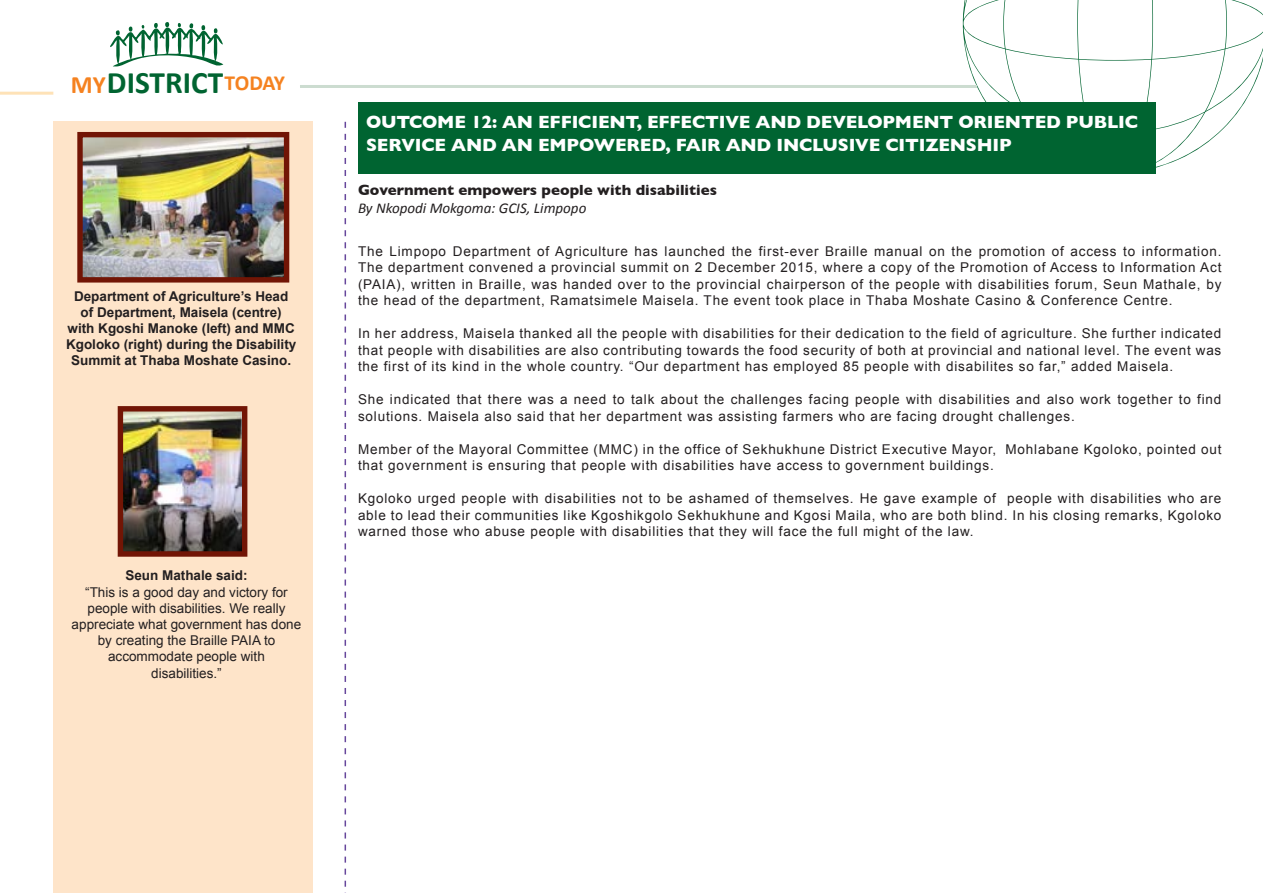
<style>
.page{position:relative;width:1263px;height:893px;background:#fff}
.page>*{position:absolute;margin:0;border:0;box-sizing:border-box;transform-origin:0 0}
.t1{font:700 31.35px "Calibri";color:#006431}
.t2{font:700 25.05px "Calibri";color:#f58220}
.t3{font:700 21.6px "Calibri";letter-spacing:-.025em;color:#f58220}
.t4{font:700 18px/22.5px "Gill Sans";letter-spacing:-.01em;color:#fff}
.t5{font:700 15px "Gill Sans";color:#231f20}
.t6{font:italic 15px "Calibri";color:#231f20}
.t7{font:13.5px/16.5px "Arial";letter-spacing:.06em;color:#231f20;text-align:justify}
.t8{font:700 13.5px/16.2px "Arial";color:#231f20;text-align:center}
.t9{font:13.5px "Arial";color:#231f20}
</style>
<div class="page">
<hr style="left:0;top:92px;width:53px;height:3px;background:#fee2b7">
<svg style="left:963px;top:0;width:300px;height:173px"></svg>
<svg style="left:345px;top:122px;width:1px;height:771px"></svg>
<hr style="left:300px;top:85px;width:677px;height:3px;background:#ccdcd0">
<svg style="left:110px;top:22px;width:113px;height:45px"></svg>
<div style="left:54px;top:122px;width:259px;height:771px;background:#fee4c9"></div>
<div style="left:358px;top:102px;width:797px;height:71px;background:#006431"></div>
<img style="left:83px;top:138px;width:200px;height:139px">
<div style="left:77px;top:132px;width:212px;height:151px;border:5px solid #721505"></div>
<img style="left:124px;top:412px;width:117px;height:139px">
<div style="left:118px;top:406px;width:129px;height:151px;border:5px solid #721505"></div>
<p class="t2" style="left:71px;top:69px;width:36px">MY</p>
<p class="t1" style="left:107px;top:63px;width:118px">DISTRICT</p>
<p class="t3" style="left:225px;top:70px;width:62px">TODAY</p>
<p class="t8" style="left:66px;top:288px;width:232px">Department of Agriculture’s Head of Department, Maisela (centre) with Kgoshi Manoke (left) and MMC Kgoloko (right) during the Disability Summit at Thaba Moshate Casino.</p>
<p class="t8" style="left:125px;top:568px;width:124px">Seun Mathale said:</p>
<p class="t9" style="left:85px;top:583px;width:204px">“This is a good day and victory for</p>
<p class="t9" style="left:88px;top:599px;width:199px">people with disabilities. We really</p>
<p class="t9" style="left:72px;top:615px;width:231px">appreciate what government has done</p>
<p class="t9" style="left:98px;top:632px;width:179px">by creating the Braille PAIA to</p>
<p class="t9" style="left:108px;top:648px;width:158px">accommodate people with</p>
<p class="t9" style="left:151px;top:664px;width:72px">disabilities.”</p>
<p class="t4" style="left:366px;top:111px;width:774px">OUTCOME 12: AN EFFICIENT, EFFECTIVE AND DEVELOPMENT ORIENTED PUBLIC<br>SERVICE AND AN EMPOWERED, FAIR AND INCLUSIVE CITIZENSHIP</p>
<p class="t5" style="left:358px;top:178px;width:361px">Government empowers people with disabilities</p>
<p class="t6" style="left:358px;top:198px;width:230px">By Nkopodi Mokgoma: GCIS, Limpopo</p>
<p class="t7" style="left:358px;top:243px;width:865px">The Limpopo Department of Agriculture has launched the first-ever Braille manual on the promotion of access to information.<br>The department convened a provincial summit on 2 December 2015, where a copy of the Promotion of Access to Information Act (PAIA), written in Braille, was handed over to the provincial chairperson of the people with disabilities forum, Seun Mathale, by the head of the department, Ramatsimele Maisela. The event took place in Thaba Moshate Casino &amp; Conference Centre.</p>
<p class="t7" style="left:358px;top:326px;width:865px">In her address, Maisela thanked all the people with disabilities for their dedication to the field of agriculture. She further indicated that people with disabilities are also contributing towards the food security of both at provincial and national level. The event was the first of its kind in the whole country. “Our department has employed 85 people with disabilites so far,” added Maisela.</p>
<p class="t7" style="left:358px;top:392px;width:865px">She indicated that there was a need to talk about the challenges facing people with disabilities and also work together to find solutions. Maisela also said that her department was assisting farmers who are facing drought challenges.</p>
<p class="t7" style="left:358px;top:441px;width:865px">Member of the Mayoral Committee (MMC) in the office of Sekhukhune District Executive Mayor, Mohlabane Kgoloko, pointed out that government is ensuring that people with disabilities have access to government buildings.</p>
<p class="t7" style="left:358px;top:491px;width:865px">Kgoloko urged people with disabilities not to be ashamed of themselves. He gave example of people with disabilities who are able to lead their communities like Kgoshikgolo Sekhukhune and Kgosi Maila, who are both blind. In his closing remarks, Kgoloko warned those who abuse people with disabilities that they will face the full might of the law.</p>
</div>
